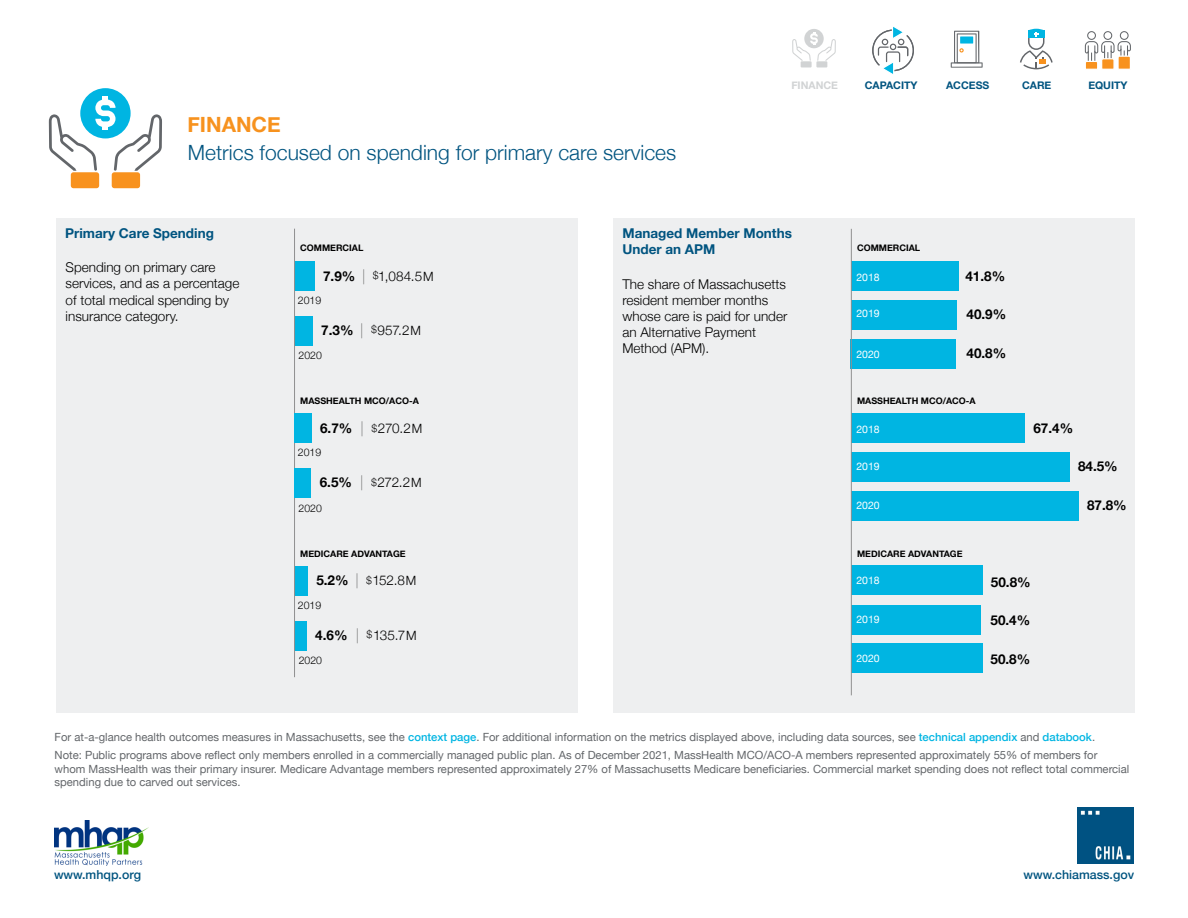
<style>
.page{position:relative;width:1188px;height:918px;background:#fff}
.page>*{position:absolute;margin:0;border:0;box-sizing:border-box;transform-origin:0 0}
.t1{font:300 21px/27.6px "Helvetica Neue";color:#005480}
.t2{font:300 13.5px/16.2px "Helvetica Neue";color:#000}
.t3{font:700 13.5px/16.2px "Helvetica Neue";color:#005480}
.t4{font:700 13.5px "Helvetica Neue";color:#000}
.t5{font:500 12.3px "Helvetica Neue";color:#005480}
.t6{font:500 12.15px "Helvetica Neue";color:#005480}
.t7{font:11.25px/18px "Helvetica Neue";color:#63666a}
.t8{font:10.5px "Helvetica Neue";color:#fff}
.t9{font:700 10.5px "Helvetica Neue";color:#005480}
.t10{font:300 10.5px "Helvetica Neue";color:#000}
.t11{font:700 10.5px "Helvetica Neue";color:#d1d3d4}
.t12{font:700 9px "Helvetica Neue";color:#000}
.s1{font-weight:700;color:#f7921e}
.s2{font-weight:700}
.s3{font-weight:200;font-size:15px}
.s4{font-size:10.5px}
.s5{font-size:12.75px}
.s6{font-weight:500;color:#00b5e2}
</style>
<div class="page">
<img style="left:54px;top:821px;width:95px;height:44px">
<img style="left:1078px;top:808px;width:56px;height:56px">
<div style="left:804px;top:29px;width:20px;height:19px;background:#d1d3d4;border-radius:50%"></div>
<svg style="left:792px;top:32px;width:44px;height:29px"></svg>
<div style="left:816px;top:61px;width:11px;height:6px;background:#d1d3d4"></div>
<div style="left:801px;top:61px;width:11px;height:6px;background:#d1d3d4"></div>
<svg style="left:1020px;top:29px;width:33px;height:40px"></svg>
<svg style="left:951px;top:31px;width:32px;height:37px"></svg>
<svg style="left:872px;top:27px;width:42px;height:47px"></svg>
<div style="left:1087px;top:31px;width:9px;height:9px;border:1px solid #63666a;border-radius:50%"></div>
<div style="left:1103px;top:31px;width:9px;height:9px;border:1px solid #63666a;border-radius:50%"></div>
<div style="left:1120px;top:31px;width:9px;height:9px;border:1px solid #63666a;border-radius:50%"></div>
<svg style="left:1084px;top:41px;width:47px;height:28px"></svg>
<div style="left:80px;top:88px;width:51px;height:50px;background:#00b5e2;border-radius:50%"></div>
<svg style="left:49px;top:97px;width:113px;height:74px"></svg>
<div style="left:112px;top:172px;width:28px;height:16px;background:#f8921e;border-radius:3px"></div>
<div style="left:71px;top:172px;width:28px;height:16px;background:#f8921e;border-radius:3px"></div>
<div style="left:613px;top:218px;width:522px;height:495px;background:#eeeff0"></div>
<div style="left:56px;top:218px;width:521px;height:495px;background:#eeeff0"></div>
<div style="left:851px;top:261px;width:108px;height:30px;background:#00b5e2"></div>
<div style="left:851px;top:300px;width:106px;height:30px;background:#00b5e2"></div>
<div style="left:850px;top:339px;width:106px;height:30px;background:#00b5e2"></div>
<div style="left:851px;top:413px;width:174px;height:30px;background:#00b5e2"></div>
<div style="left:851px;top:452px;width:219px;height:30px;background:#00b5e2"></div>
<div style="left:851px;top:491px;width:228px;height:30px;background:#00b5e2"></div>
<div style="left:851px;top:565px;width:131px;height:30px;background:#00b5e2"></div>
<div style="left:851px;top:605px;width:130px;height:29px;background:#00b5e2"></div>
<div style="left:851px;top:644px;width:131px;height:29px;background:#00b5e2"></div>
<hr style="left:851px;top:229px;width:1px;height:466px;background:#909090">
<div style="left:294px;top:622px;width:12px;height:29px;background:#00b5e2"></div>
<div style="left:294px;top:566px;width:14px;height:30px;background:#00b5e2"></div>
<div style="left:294px;top:261px;width:21px;height:29px;background:#00b5e2"></div>
<div style="left:294px;top:316px;width:19px;height:30px;background:#00b5e2"></div>
<hr style="left:294px;top:229px;width:1px;height:448px;background:#909090">
<div style="left:294px;top:413px;width:18px;height:30px;background:#00b5e2"></div>
<div style="left:294px;top:469px;width:17px;height:29px;background:#00b5e2"></div>
<p class="t1" style="left:188px;top:109px;width:490px"><span class="s1">FINANCE<br></span>Metrics focused on spending for primary care services</p>
<p class="t11" style="left:791px;top:77px;width:48px">FINANCE</p>
<p class="t9" style="left:865px;top:77px;width:54px">CAPACITY</p>
<p class="t9" style="left:946px;top:77px;width:45px">ACCESS</p>
<p class="t9" style="left:1022px;top:77px;width:31px">CARE</p>
<p class="t9" style="left:1088px;top:77px;width:41px">EQUITY</p>
<p class="t3" style="left:65px;top:226px;width:150px">Primary Care Spending</p>
<p class="t2" style="left:66px;top:258px;width:175px">Spending on primary care services, and as a percentage of total medical spending by insurance category.</p>
<p class="t12" style="left:300px;top:241px;width:65px">COMMERCIAL</p>
<p class="t2" style="left:323px;top:267px;width:112px"><span class="s2">7.9%</span> <span class="s3">|</span> <span class="s4">$</span>1,084.5<span class="s5">M</span></p>
<p class="t2" style="left:321px;top:321px;width:101px"><span class="s2">7.3%</span> <span class="s3">|</span> <span class="s4">$</span>957.2<span class="s5">M</span></p>
<p class="t10" style="left:298px;top:292px;width:25px">2019</p>
<p class="t10" style="left:299px;top:347px;width:25px">2020</p>
<p class="t12" style="left:300px;top:394px;width:120px">MASSHEALTH MCO/ACO-A</p>
<p class="t2" style="left:320px;top:419px;width:104px"><span class="s2">6.7%</span> <span class="s3">|</span> <span class="s4">$</span>270.2<span class="s5">M</span></p>
<p class="t2" style="left:320px;top:473px;width:103px"><span class="s2">6.5%</span> <span class="s3">|</span> <span class="s4">$</span>272.2<span class="s5">M</span></p>
<p class="t10" style="left:298px;top:444px;width:25px">2019</p>
<p class="t10" style="left:299px;top:500px;width:25px">2020</p>
<p class="t12" style="left:300px;top:547px;width:107px">MEDICARE ADVANTAGE</p>
<p class="t2" style="left:316px;top:572px;width:102px"><span class="s2">5.2%</span> <span class="s3">|</span> <span class="s4">$</span>152.8<span class="s5">M</span></p>
<p class="t10" style="left:298px;top:597px;width:25px">2019</p>
<p class="t2" style="left:315px;top:626px;width:103px"><span class="s2">4.6%</span> <span class="s3">|</span> <span class="s4">$</span>135.7<span class="s5">M</span></p>
<p class="t10" style="left:299px;top:652px;width:25px">2020</p>
<p class="t3" style="left:622px;top:226px;width:171px">Managed Member Months<br>Under an APM</p>
<p class="t2" style="left:622px;top:275px;width:166px">The share of Massachusetts resident member months whose care is paid for under an Alternative Payment<br>Method (APM).</p>
<p class="t12" style="left:857px;top:241px;width:65px">COMMERCIAL</p>
<p class="t8" style="left:856px;top:270px;width:25px">2018</p>
<p class="t8" style="left:856px;top:306px;width:25px">2019</p>
<p class="t8" style="left:856px;top:347px;width:25px">2020</p>
<p class="t4" style="left:965px;top:266px;width:41px">41.8%</p>
<p class="t4" style="left:967px;top:303px;width:41px">40.9%</p>
<p class="t4" style="left:967px;top:342px;width:41px">40.8%</p>
<p class="t12" style="left:857px;top:394px;width:120px">MASSHEALTH MCO/ACO-A</p>
<p class="t8" style="left:856px;top:422px;width:25px">2018</p>
<p class="t8" style="left:856px;top:459px;width:25px">2019</p>
<p class="t8" style="left:856px;top:498px;width:25px">2020</p>
<p class="t4" style="left:1033px;top:418px;width:41px">67.4%</p>
<p class="t4" style="left:1078px;top:455px;width:41px">84.5%</p>
<p class="t4" style="left:1087px;top:494px;width:41px">87.8%</p>
<p class="t12" style="left:857px;top:547px;width:107px">MEDICARE ADVANTAGE</p>
<p class="t8" style="left:856px;top:573px;width:25px">2018</p>
<p class="t8" style="left:856px;top:612px;width:25px">2019</p>
<p class="t8" style="left:856px;top:651px;width:25px">2020</p>
<p class="t4" style="left:991px;top:572px;width:41px">50.8%</p>
<p class="t4" style="left:991px;top:609px;width:41px">50.4%</p>
<p class="t4" style="left:991px;top:648px;width:41px">50.8%</p>
<p class="t7" style="left:55px;top:729px;width:1044px">For at-a-glance health outcomes measures in Massachusetts, see the <span class="s6">context page</span>. For additional information on the metrics displayed above, including data sources, see <span class="s6">technical appendix</span> and <span class="s6">databook</span>.<br>Note: Public programs above reflect only members enrolled in a commercially managed public plan. As of December 2021, MassHealth MCO/ACO-A members represented approximately 55% of members for</p>
<p class="t7" style="left:55px;top:763px;width:1076px;line-height:13.5px">whom MassHealth was their primary insurer. Medicare Advantage members represented approximately 27% of Massachusetts Medicare beneficiaries. Commercial market spending does not reflect total commercial spending due to carved out services.</p>
<p class="t5" style="left:54px;top:865px;width:89px">www.mhqp.org</p>
<p class="t5" style="left:1024px;top:865px;width:112px">www.chiamass.gov</p>
<p class="t6" style="left:55px;top:869px;width:87px">www.mhqp.org</p>
<p class="t6" style="left:1024px;top:868px;width:110px">www.chiamass.gov</p>
</div>
